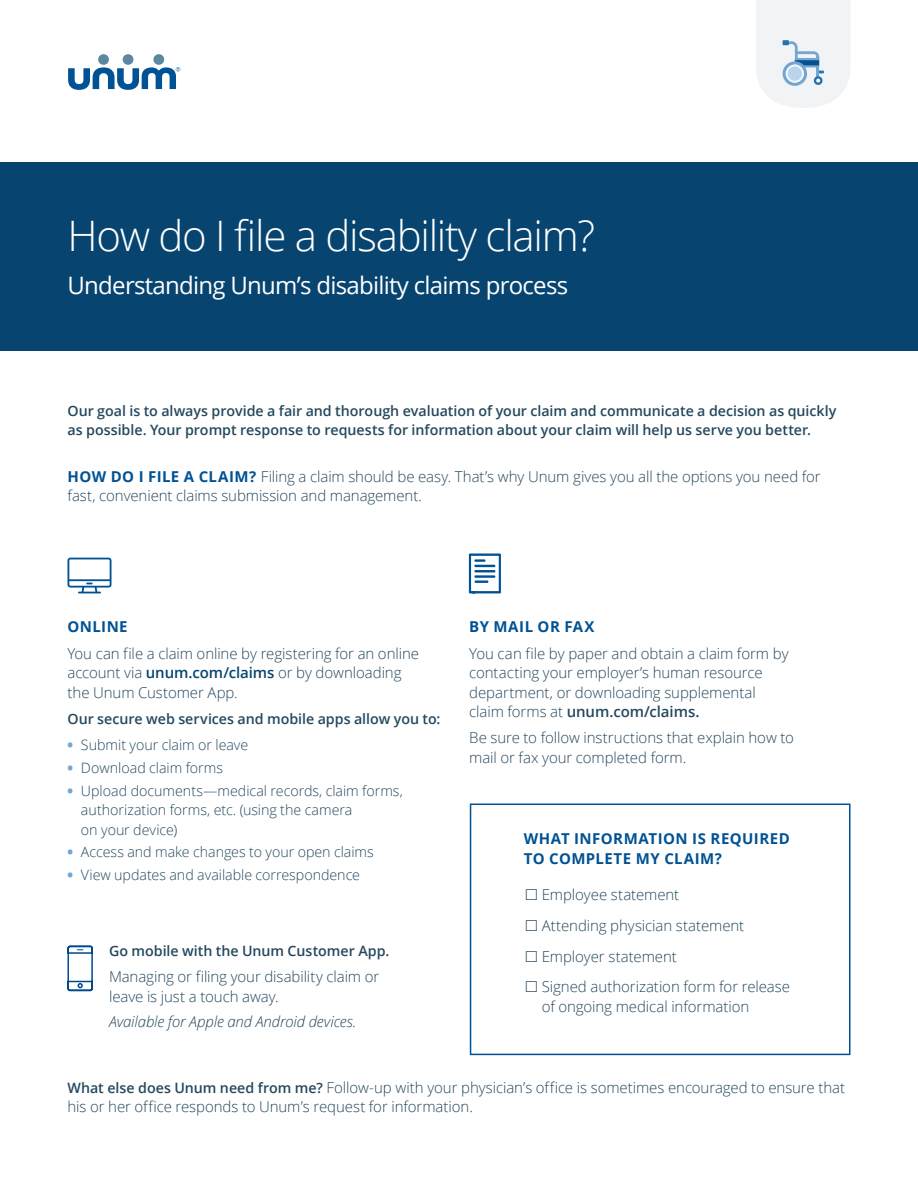
<style>
.page{position:relative;width:918px;height:1188px;background:#fff}
.page>*{position:absolute;margin:0;border:0;box-sizing:border-box;transform-origin:0 0}
.t1{font:300 42px "Open Sans";letter-spacing:-.03em;color:#fff}
.t2{font:24px "Open Sans";letter-spacing:-.03em;color:#fff}
.t3{font:300 15px/19.5px "Open Sans";letter-spacing:-.005em;color:#24485e}
.t4{font:700 15px/19.5px "Open Sans";letter-spacing:.03em;color:#005294}
.t5{font:italic 300 15px "Open Sans";letter-spacing:-.01em;color:#24485e}
.t6{font:600 14.25px/19.5px "Open Sans";color:#24485e}
.t7{font:300 14.25px/19.5px "Open Sans";color:#24485e}
.s1{font-weight:700;color:#005294}
.s2{font-weight:600;color:#074570}
.s3{font-weight:800;color:#75a5d2}
.s4{font-weight:600}
.s5{font-weight:600;font-size:14.25px}
</style>
<div class="page">
<div style="left:470px;top:804px;width:380px;height:251px;border:2px solid #005294"></div>
<div style="left:98px;top:54px;width:11px;height:11px;background:#5c87a1;border-radius:50%"></div>
<div style="left:123px;top:54px;width:10px;height:11px;background:#5c87a1;border-radius:50%"></div>
<div style="left:153px;top:54px;width:11px;height:11px;background:#5c87a1;border-radius:50%"></div>
<svg style="left:68px;top:67px;width:112px;height:23px"></svg>
<svg style="left:67px;top:558px;width:45px;height:35px"></svg>
<svg style="left:469px;top:554px;width:32px;height:39px"></svg>
<svg style="left:756px;top:0;width:94px;height:108px"></svg>
<div style="left:0;top:162px;width:918px;height:189px;background:#074570"></div>
<svg style="left:67px;top:945px;width:26px;height:47px"></svg>
<h1 class="t1" style="left:68px;top:207px;width:529px">How do I file a disability claim?</h1>
<h2 class="t2" style="left:68px;top:269px;width:502px">Understanding Unum’s disability claims process</h2>
<p class="t6" style="left:68px;top:401px;width:771px">Our goal is to always provide a fair and thorough evaluation of your claim and communicate a decision as quickly as possible. Your prompt response to requests for information about your claim will help us serve you better.</p>
<p class="t3" style="left:68px;top:466px;width:755px"><span class="s1">HOW DO I FILE A CLAIM?</span> Filing a claim should be easy. That’s why Unum gives you all the options you need for fast, convenient claims submission and management.</p>
<p class="t4" style="left:68px;top:617px;width:62px">ONLINE</p>
<p class="t3" style="left:68px;top:643px;width:353px">You can file a claim online by registering for an online account via <span class="s2">unum.com/claims</span> or by downloading the Unum Customer App.</p>
<p class="t6" style="left:68px;top:709px;width:375px">Our secure web services and mobile apps allow you to:</p>
<p class="t7" style="left:68px;top:735px;width:182px"><span class="s3">•</span> Submit your claim or leave</p>
<p class="t7" style="left:68px;top:758px;width:157px"><span class="s3">•</span> Download claim forms</p>
<p class="t7" style="left:81px;top:780px;width:323px;text-indent:-13px"><span class="s3">•</span> Upload documents—medical records, claim forms, authorization forms, etc. (using the camera<br>on your device)</p>
<p class="t7" style="left:68px;top:842px;width:308px"><span class="s3">•</span> Access and make changes to your open claims</p>
<p class="t7" style="left:68px;top:865px;width:294px"><span class="s3">•</span> View updates and available correspondence</p>
<p class="t6" style="left:109px;top:941px;width:282px">Go mobile with the Unum Customer App.</p>
<p class="t3" style="left:109px;top:967px;width:272px">Managing or filing your disability claim or leave is just a touch away.</p>
<p class="t5" style="left:109px;top:1011px;width:249px">Available for Apple and Android devices.</p>
<p class="t4" style="left:469px;top:617px;width:127px">BY MAIL OR FAX</p>
<p class="t3" style="left:469px;top:643px;width:321px">You can file by paper and obtain a claim form by contacting your employer’s human resource department, or downloading supplemental claim forms at <span class="s4">unum.com/claims.</span></p>
<p class="t3" style="left:469px;top:728px;width:326px">Be sure to follow instructions that explain how to mail or fax your completed form.</p>
<p class="t4" style="left:524px;top:829px;width:268px">WHAT INFORMATION IS REQUIRED<br>TO COMPLETE MY CLAIM?</p>
<p class="t3" style="left:542px;top:879px;width:250px;line-height:30.8px">Employee statement<br>Attending physician statement<br>Employer statement<br>Signed authorization form for release</p>
<p class="t3" style="left:542px;top:996px;width:209px">of ongoing medical information</p>
<p class="t3" style="left:67px;top:1077px;width:779px"><span class="s5">What else does Unum need from me?</span> Follow-up with your physician’s office is sometimes encouraged to ensure that his or her office responds to Unum’s request for information.</p>
</div>
